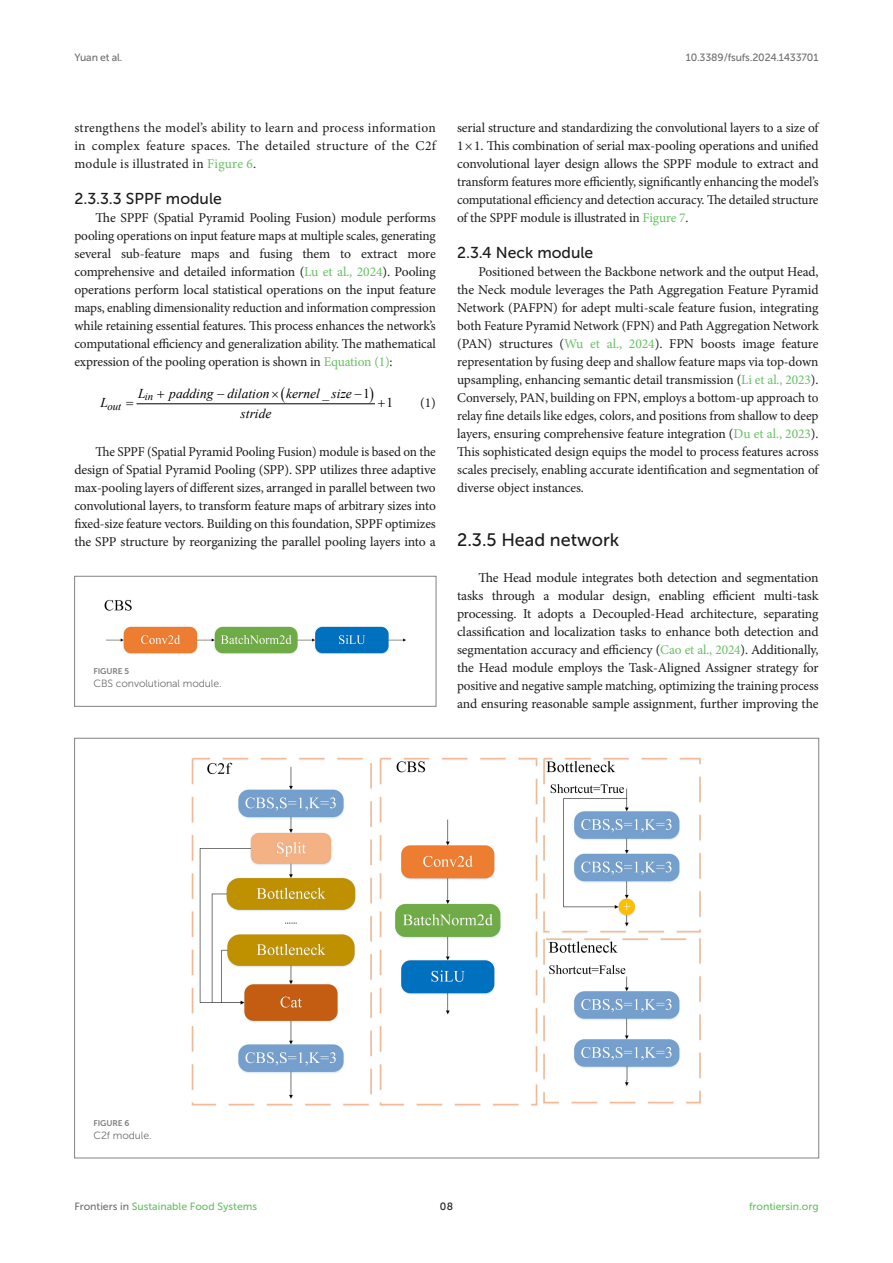
<style>
.page{position:relative;width:893px;height:1263px;background:#fff}
.page>*{position:absolute;margin:0;border:0;box-sizing:border-box;transform-origin:0 0}
.HEAD_2{font:18px "Museo Sans 500";color:#1b1c1b}
.HEAD_3{font:15.75px "Museo Sans 500";color:#1b1c1b}
.TEXT{font:13.5px/18px "Minion Pro";letter-spacing:-.01em;color:#1b1c1b;text-align:justify}
.TEXT_FLUSH{font:13.5px/18px "Minion Pro";letter-spacing:-.01em;color:#1b1c1b;text-align:justify}
.spi-math-img{font:italic 13.5px "Times New Roman";color:#000}
.EQ{font:13.5px "Minion Pro";color:#1b1c1b}
.spi-math-img-2{font:13.5px "Times New Roman";color:#000}
.spi-math-img-3{font:italic 10.8px "Times New Roman";color:#000}
.t1{font:10.5px "Museo Sans 500";color:#65c161}
.t2{font:10.5px "Museo Sans 500";letter-spacing:-.015em;color:#706f70}
.FIG_LEG{font:10.5px "Museo Sans 300";letter-spacing:-.01em;color:#706f70}
.t3{font:10.5px "Museo Sans 500";color:#1b1c1b}
.FIG_HD{font:8.25px "Museo Sans 700";letter-spacing:-.01em;color:#7e7f7f}
.s1{color:#65c161}
.s2{font-style:normal}
.s3{color:#706f70}
</style>
<div class="page">
<hr style="left:137px;top:403px;width:237px;height:1px;background:#000">
<img style="left:104px;top:599px;width:302px;height:55px">
<div style="left:74px;top:576px;width:362px;height:130px;border:1px solid #808285"></div>
<img style="left:192px;top:757px;width:509px;height:349px">
<p class="t2" style="left:74px;top:51px;width:50px">Yuan et al.</p>
<p class="t2" style="left:686px;top:51px;width:134px">10.3389/fsufs.2024.1433701</p>
<p class="TEXT_FLUSH" style="left:74px;top:119px;width:363px">strengthens the model’s ability to learn and process information in complex feature spaces. The detailed structure of the C2f module is illustrated in <span class="s1">Figure 6</span>.</p>
<p class="HEAD_3" style="left:74px;top:190px;width:149px">2.3.3.3 SPPF module</p>
<p class="TEXT_FLUSH" style="left:74px;top:209px;width:363px;text-indent:21px">The SPPF (Spatial Pyramid Pooling Fusion) module performs pooling operations on input feature maps at multiple scales, generating several sub-feature maps and fusing them to extract more comprehensive and detailed information (<span class="s1">Lu et al., 2024</span>). Pooling operations perform local statistical operations on the input feature maps, enabling dimensionality reduction and information compression while retaining essential features. This process enhances the network’s computational efficiency and generalization ability. The mathematical expression of the pooling operation is shown in <span class="s1">Equation (1)</span>:</p>
<p class="spi-math-img-2" style="left:322px;top:383px;width:8px">_</p>
<p class="spi-math-img" style="left:169px;top:384px;width:202px">padding dilation kernel size −<span class="s2">1</span></p>
<p class="spi-math-img" style="left:138px;top:384px;width:9px">L</p>
<p class="spi-math-img-3" style="left:145px;top:389px;width:10px">in</p>
<p class="EQ" style="left:420px;top:394px;width:17px">(1)</p>
<p class="TEXT" style="left:74px;top:443px;width:363px;text-indent:21px">The SPPF (Spatial Pyramid Pooling Fusion) module is based on the design of Spatial Pyramid Pooling (SPP). SPP utilizes three adaptive max-pooling layers of different sizes, arranged in parallel between two convolutional layers, to transform feature maps of arbitrary sizes into fixed-size feature vectors. Building on this foundation, SPPF optimizes the SPP structure by reorganizing the parallel pooling layers into a</p>
<p class="spi-math-img-2" style="left:387px;top:393px;width:8px">1</p>
<p class="spi-math-img" style="left:101px;top:393px;width:9px">L</p>
<p class="spi-math-img-3" style="left:107px;top:398px;width:15px">out</p>
<p class="spi-math-img" style="left:241px;top:404px;width:32px">stride</p>
<p class="FIG_HD" style="left:94px;top:666px;width:37px">FIGURE 5</p>
<p class="FIG_LEG" style="left:94px;top:678px;width:130px">CBS convolutional module.</p>
<p class="TEXT" style="left:457px;top:119px;width:363px">serial structure and standardizing the convolutional layers to a size of 1×1. This combination of serial max-pooling operations and unified convolutional layer design allows the SPPF module to extract and transform features more efficiently, significantly enhancing the model’s computational efficiency and detection accuracy. The detailed structure of the SPPF module is illustrated in <span class="s1">Figure 7</span>.</p>
<p class="HEAD_3" style="left:457px;top:244px;width:138px">2.3.4 Neck module</p>
<p class="TEXT" style="left:457px;top:263px;width:363px;text-indent:21px">Positioned between the Backbone network and the output Head, the Neck module leverages the Path Aggregation Feature Pyramid Network (PAFPN) for adept multi-scale feature fusion, integrating both Feature Pyramid Network (FPN) and Path Aggregation Network (PAN) structures (<span class="s1">Wu et al., 2024</span>). FPN boosts image feature representation by fusing deep and shallow feature maps via top-down upsampling, enhancing semantic detail transmission (<span class="s1">Li et al., 2023</span>).<br>Conversely, PAN, building on FPN, employs a bottom-up approach to relay fine details like edges, colors, and positions from shallow to deep layers, ensuring comprehensive feature integration (<span class="s1">Du et al., 2023</span>).<br>This sophisticated design equips the model to process features across scales precisely, enabling accurate identification and segmentation of diverse object instances.</p>
<p class="HEAD_2" style="left:457px;top:530px;width:164px">2.3.5 Head network</p>
<p class="TEXT_FLUSH" style="left:457px;top:569px;width:363px;text-indent:21px">The Head module integrates both detection and segmentation tasks through a modular design, enabling efficient multi-task processing. It adopts a Decoupled-Head architecture, separating classification and localization tasks to enhance both detection and segmentation accuracy and efficiency (<span class="s1">Cao et al., 2024</span>). Additionally, the Head module employs the Task-Aligned Assigner strategy for positive and negative sample matching, optimizing the training process and ensuring reasonable sample assignment, further improving the</p>
<p class="FIG_HD" style="left:94px;top:1118px;width:37px">FIGURE 6</p>
<p class="FIG_LEG" style="left:94px;top:1130px;width:60px">C2f module.</p>
<p class="t1" style="left:74px;top:1200px;width:184px"><span class="s3">Frontiers in</span> Sustainable Food Systems</p>
<p class="t3" style="left:440px;top:1200px;width:15px">08</p>
<p class="t1" style="left:749px;top:1200px;width:71px">frontiersin.org</p>
</div>
